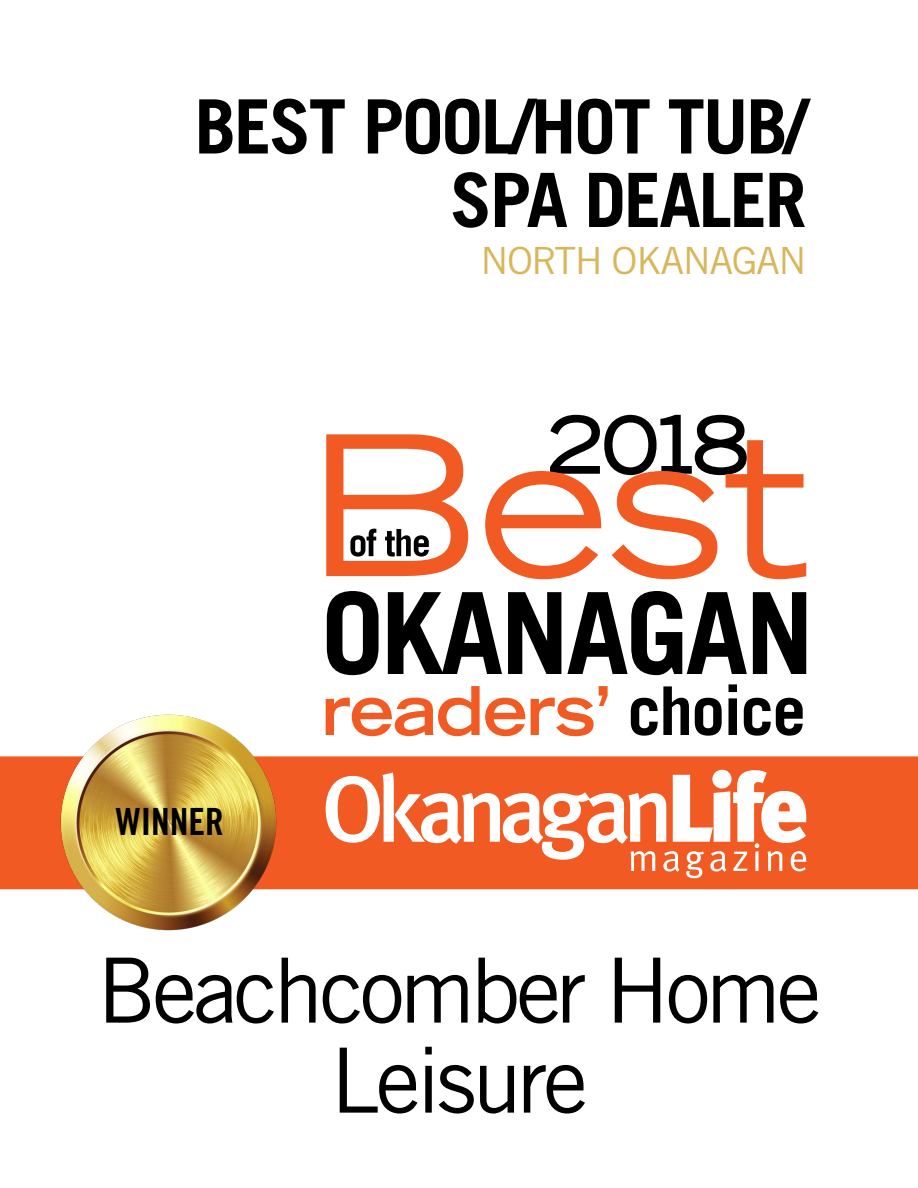
<style>
.page{position:relative;width:918px;height:1188px;background:#fff}
.page>*{position:absolute;margin:0;border:0;box-sizing:border-box;transform-origin:0 0}
.t1{font:90px/90px "Trade Gothic LT Std";letter-spacing:-.05em;color:#000;text-align:center}
.t2{font:expanded 76.35px "Trade Gothic LT Std";color:#000}
.t3{font:700 75px/73.5px "Trade Gothic LT Std";letter-spacing:-.03em;color:#000;text-align:right}
.t4{font:37.5px "Trade Gothic LT Std";letter-spacing:-.04em;color:#d8b65a;scale:1.04 1}
.t5{font:37.5px "Trade Gothic LT Std Bd Cn 20";color:#000}
</style>
<div class="page">
<div style="left:0;top:756px;width:918px;height:133px;background:#f15a22"></div>
<img style="left:59px;top:714px;width:219px;height:217px">
<svg style="left:326px;top:770px;width:480px;height:108px"></svg>
<svg style="left:550px;top:414px;width:195px;height:20px"></svg>
<svg style="left:326px;top:434px;width:480px;height:145px"></svg>
<svg style="left:350px;top:529px;width:26px;height:28px"></svg>
<svg style="left:385px;top:529px;width:44px;height:28px"></svg>
<svg style="left:327px;top:591px;width:52px;height:84px"></svg>
<svg style="left:388px;top:592px;width:114px;height:82px"></svg>
<svg style="left:508px;top:592px;width:53px;height:82px"></svg>
<svg style="left:567px;top:591px;width:180px;height:84px"></svg>
<svg style="left:753px;top:592px;width:53px;height:82px"></svg>
<svg style="left:326px;top:686px;width:199px;height:50px"></svg>
<svg style="left:531px;top:686px;width:77px;height:50px"></svg>
<svg style="left:631px;top:686px;width:58px;height:50px"></svg>
<svg style="left:695px;top:698px;width:27px;height:38px"></svg>
<svg style="left:729px;top:684px;width:8px;height:51px"></svg>
<svg style="left:744px;top:698px;width:59px;height:38px"></svg>
<p class="t3" style="left:195px;top:89px;width:614px">BEST POOL/HOT TUB/<br>SPA DEALER</p>
<p class="t4" style="left:481px;top:238px;width:315px">NORTH OKANAGAN</p>
<p class="t5" style="left:116px;top:799px;width:110px">WINNER</p>
<p class="t2" style="left:548px;top:395px;width:202px">2018</p>
<p class="t1" style="left:97px;top:945px;width:726px">Beachcomber Home<br>Leisure</p>
</div>
